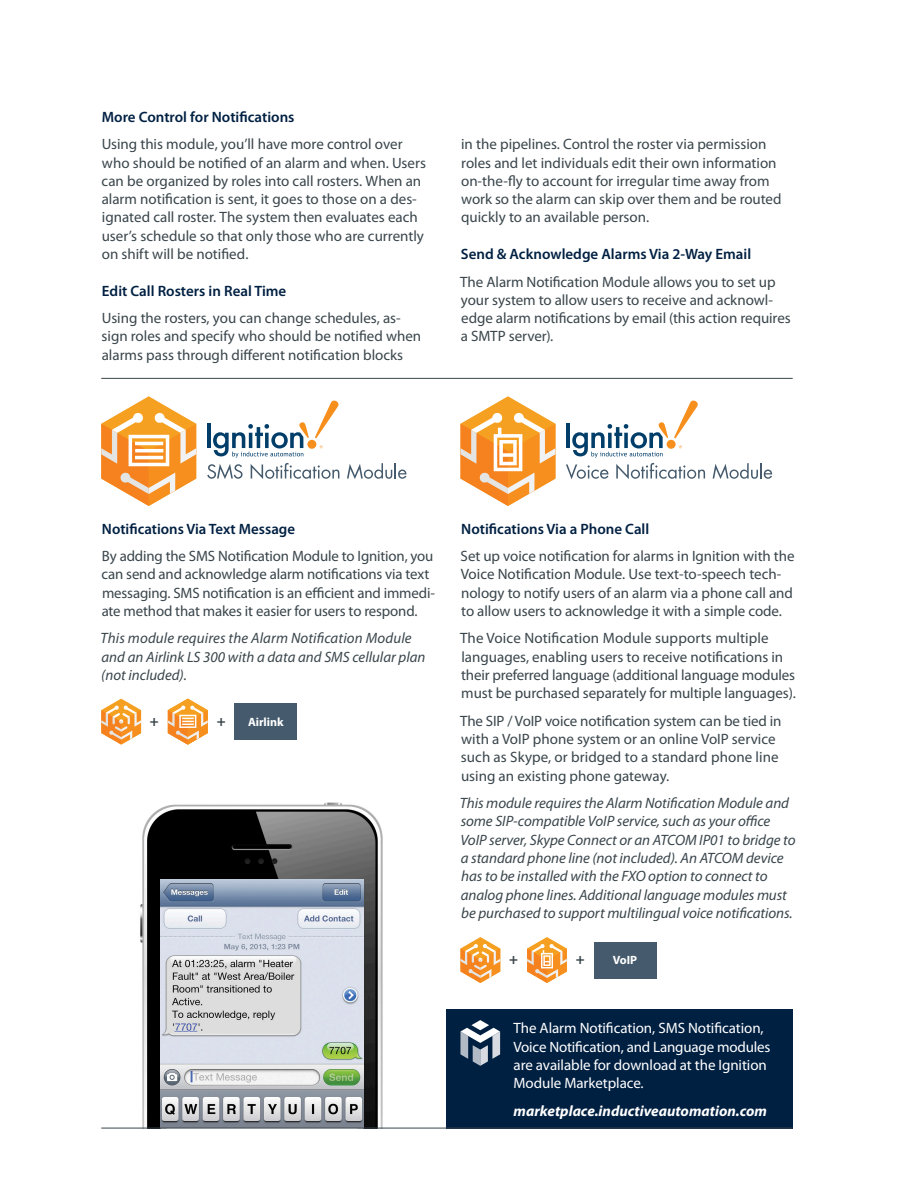
<style>
.page{position:relative;width:918px;height:1188px;background:#fff}
.page>*{position:absolute;margin:0;border:0;box-sizing:border-box;transform-origin:0 0}
.body_copy{font:15px/18.3px "Myriad Pro";letter-spacing:-.005em;color:#39454b}
.body_copy-2{font:italic 15px/18.3px "Myriad Pro";letter-spacing:-.005em;color:#39454b}
.t1{font:15px/18.3px "Myriad Pro";letter-spacing:-.005em;color:#fff}
.subhead{font:600 15px "Myriad Pro";color:#002042}
.t2{font:italic 700 15px "Myriad Pro";color:#fff}
.body_copy-3{font:600 15px "Myriad Pro";color:#002042}
.body_copy-4{font:700 15px "Myriad Pro";color:#39454b}
.body_copy-5{font:700 12px "Myriad Pro";color:#fff}
</style>
<div class="page">
<img style="left:135px;top:802px;width:254px;height:326px">
<img style="left:161px;top:879px;width:202px;height:249px">
<hr style="left:101px;top:378px;width:692px;height:1px;background:#39454b">
<svg style="left:168px;top:699px;width:40px;height:46px"></svg>
<svg style="left:101px;top:699px;width:40px;height:46px"></svg>
<div style="left:235px;top:703px;width:62px;height:37px;background:#455b6d"></div>
<div style="left:447px;top:1009px;width:346px;height:119px;background:#002042"></div>
<svg style="left:527px;top:937px;width:40px;height:46px"></svg>
<svg style="left:460px;top:937px;width:40px;height:46px"></svg>
<div style="left:594px;top:942px;width:62px;height:36px;background:#455b6d"></div>
<svg style="left:460px;top:1020px;width:40px;height:46px"></svg>
<svg style="left:460px;top:396px;width:95px;height:110px"></svg>
<svg style="left:501px;top:453px;width:14px;height:4px"></svg>
<svg style="left:566px;top:400px;width:139px;height:79px"></svg>
<svg style="left:713px;top:463px;width:59px;height:16px"></svg>
<svg style="left:101px;top:396px;width:95px;height:110px"></svg>
<hr style="left:135px;top:442px;width:28px;height:3px;background:#fff">
<hr style="left:135px;top:449px;width:28px;height:3px;background:#fff">
<hr style="left:135px;top:456px;width:28px;height:3px;background:#fff">
<svg style="left:207px;top:400px;width:132px;height:79px"></svg>
<svg style="left:347px;top:463px;width:60px;height:16px"></svg>
<hr style="left:101px;top:1128px;width:692px;height:1px;background:#39454b">
<p class="subhead" style="left:102px;top:107px;width:194px">More Control for Notifications</p>
<p class="body_copy" style="left:102px;top:135px;width:326px">Using this module, you’ll have more control over who should be notified of an alarm and when. Users can be organized by roles into call rosters. When an alarm notification is sent, it goes to those on a des&shy;ignated call roster. The system then evaluates each user’s schedule so that only those who are currently on shift will be notified.</p>
<p class="subhead" style="left:102px;top:281px;width:186px">Edit Call Rosters in Real Time</p>
<p class="body_copy" style="left:102px;top:309px;width:321px">Using the rosters, you can change schedules, as&shy;sign roles and specify who should be notified when alarms pass through different notification blocks</p>
<p class="body_copy" style="left:461px;top:135px;width:322px">in the pipelines. Control the roster via permission roles and let individuals edit their own information on-the-fly to account for irregular time away from work so the alarm can skip over them and be routed quickly to an available person.</p>
<p class="subhead" style="left:461px;top:244px;width:292px">Send &amp; Acknowledge Alarms Via 2-Way Email</p>
<p class="body_copy" style="left:460px;top:272px;width:332px">The Alarm Notification Module allows you to set up your system to allow users to receive and acknowl&shy;edge alarm notifications by email (this action requires a SMTP server).</p>
<p class="body_copy-3" style="left:102px;top:519px;width:195px">Notifications Via Text Message</p>
<p class="body_copy" style="left:102px;top:547px;width:335px">By adding the SMS Notification Module to Ignition, you can send and acknowledge alarm notifications via text messaging. SMS notification is an efficient and immedi&shy;ate method that makes it easier for users to respond.</p>
<p class="body_copy-2" style="left:101px;top:629px;width:326px">This module requires the Alarm Notification Module and an Airlink LS 300 with a data and SMS cellular plan (not included).</p>
<p class="body_copy-4" style="left:150px;top:711px;width:10px">+</p>
<p class="body_copy-4" style="left:217px;top:711px;width:10px">+</p>
<p class="body_copy-5" style="left:248px;top:714px;width:37px">Airlink</p>
<p class="subhead" style="left:461px;top:519px;width:190px">Notifications Via a Phone Call</p>
<p class="body_copy" style="left:461px;top:547px;width:335px">Set up voice notification for alarms in Ignition with the Voice Notification Module. Use text-to-speech tech&shy;nology to notify users of an alarm via a phone call and to allow users to acknowledge it with a simple code.</p>
<p class="body_copy" style="left:460px;top:629px;width:337px">The Voice Notification Module supports multiple languages, enabling users to receive notifications in their preferred language (additional language modules must be purchased separately for multiple languages).</p>
<p class="body_copy" style="left:460px;top:711px;width:323px">The SIP / VoIP voice notification system can be tied in with a VoIP phone system or an online VoIP service such as Skype, or bridged to a standard phone line using an existing phone gateway.</p>
<p class="body_copy-2" style="left:460px;top:794px;width:337px">This module requires the Alarm Notification Module and some SIP-compatible VoIP service, such as your office VoIP server, Skype Connect or an ATCOM IP01 to bridge to a standard phone line (not included). An ATCOM device has to be installed with the FXO option to connect to analog phone lines. Additional language modules must be purchased to support multilingual voice notifications.</p>
<p class="body_copy-4" style="left:509px;top:949px;width:10px">+</p>
<p class="body_copy-4" style="left:576px;top:949px;width:10px">+</p>
<p class="body_copy-5" style="left:613px;top:952px;width:26px">VoIP</p>
<p class="t1" style="left:514px;top:1019px;width:258px">The Alarm Notification, SMS Notification, Voice Notification, and Language modules are available for download at the Ignition Module Marketplace.</p>
<p class="t2" style="left:514px;top:1101px;width:255px">marketplace.inductiveautomation.com</p>
</div>
